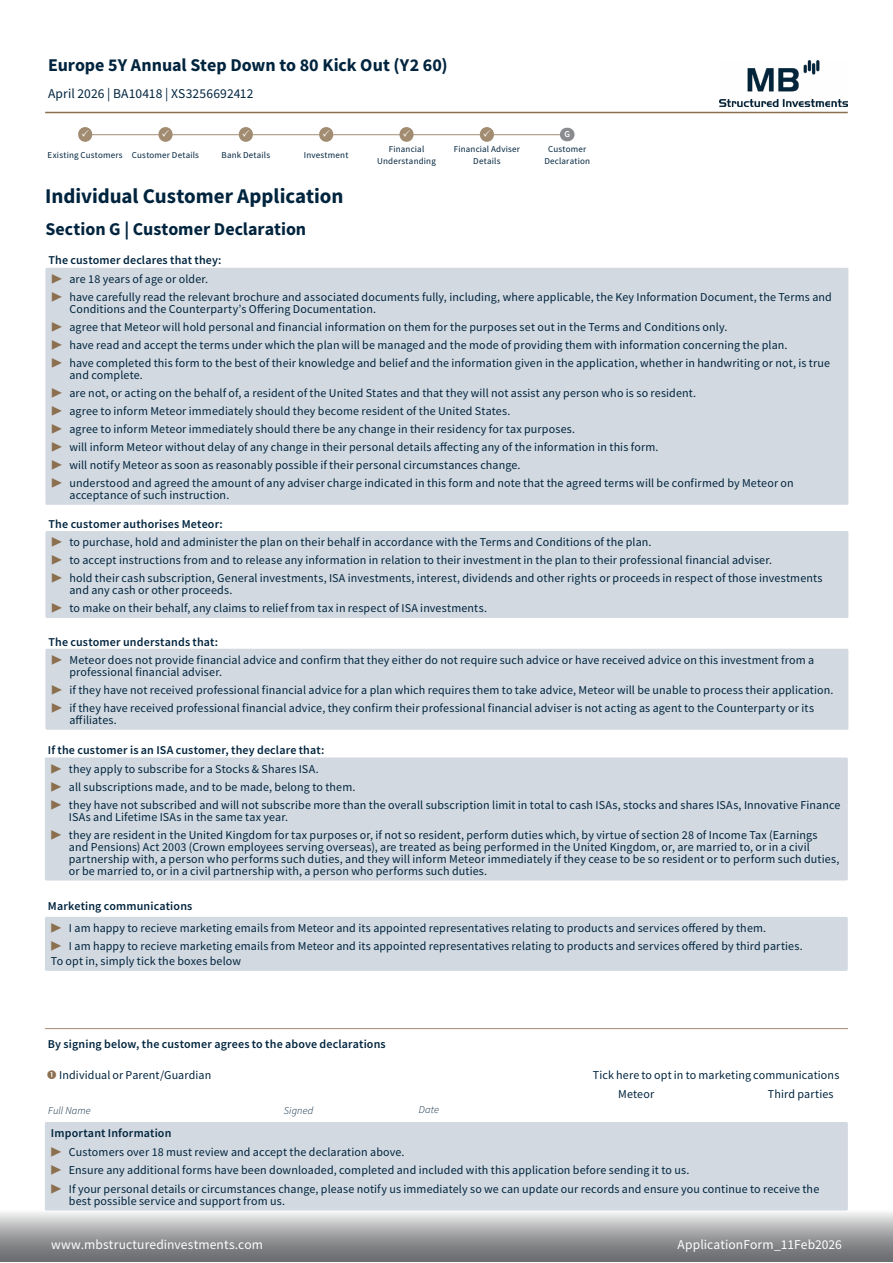
<style>
.page{position:relative;width:893px;height:1263px;background:#fff}
.page>*{position:absolute;margin:0;border:0;box-sizing:border-box;transform-origin:0 0}
.t1{font:700 21px "Source Sans Pro";color:#00243e}
.t2{font:700 18px "Source Sans Pro";color:#00243e}
.t3{font:13.5px "Source Sans Pro";letter-spacing:.005em;color:#fff}
.t4{font:13.5px "Source Sans Pro";letter-spacing:.01em;color:#00243e}
.t5{font:12px/18px "Source Sans Pro";letter-spacing:.01em;color:#00243e}
.t6{font:600 12px "Source Sans Pro";letter-spacing:.015em;color:#00243e}
.t7{font:italic 300 10.5px "Source Sans Pro";letter-spacing:.01em;color:#00243e}
.t8{font:9px/12px "Source Sans Pro";letter-spacing:.02em;color:#00243e;text-align:center}
.t9{font:600 9px "Source Sans Pro";color:#fff}
.s1{font-weight:600}
.s2{color:#8b6f4e}
</style>
<div class="page">
<hr style="left:45px;top:112px;width:803px;height:1px;background:#8b6f4e">
<svg style="left:0;top:1210px;width:893px;height:52px;background:#a4a5a7"></svg>
<div style="left:45px;top:1122px;width:803px;height:88px;background:#d2d9e0;border-radius:2px"></div>
<div style="left:45px;top:268px;width:803px;height:237px;background:#d2d9e0;border-radius:2px"></div>
<div style="left:45px;top:531px;width:803px;height:87px;background:#d2d9e0;border-radius:2px"></div>
<div style="left:45px;top:649px;width:803px;height:81px;background:#d2d9e0;border-radius:2px"></div>
<hr style="left:89px;top:134px;width:478px;height:1px;background:#a28c71">
<div style="left:78px;top:127px;width:14px;height:15px;background:#a28c71;border-radius:7px"></div>
<div style="left:158px;top:127px;width:15px;height:15px;background:#a28c71;border-radius:7px"></div>
<div style="left:239px;top:127px;width:14px;height:15px;background:#a28c71;border-radius:7px"></div>
<div style="left:319px;top:127px;width:14px;height:15px;background:#a28c71;border-radius:7px"></div>
<div style="left:399px;top:127px;width:15px;height:15px;background:#a28c71;border-radius:7px"></div>
<div style="left:480px;top:127px;width:14px;height:15px;background:#a28c71;border-radius:7px"></div>
<div style="left:560px;top:128px;width:15px;height:13px;background:#8a8b8e;border-radius:7px"></div>
<div style="left:45px;top:917px;width:803px;height:54px;background:#d2d9e0;border-radius:2px"></div>
<hr style="left:45px;top:1028px;width:803px;height:1px;background:#a28c71">
<div style="left:45px;top:757px;width:803px;height:123px;background:#d2d9e0;border-radius:2px"></div>
<img style="left:719px;top:60px;width:129px;height:46px">
<h2 class="t2" style="left:48px;top:52px;width:401px">Europe 5Y Annual Step Down to 80 Kick Out (Y2 60)</h2>
<p class="t4" style="left:48px;top:84px;width:207px">April 2026 | BA10418 | XS3256692412</p>
<p class="t9" style="left:564px;top:129px;width:7px">G</p>
<p class="t8" style="left:48px;top:149px;width:153px">Existing Customers Customer Details</p>
<p class="t8" style="left:221px;top:149px;width:50px">Bank Details</p>
<p class="t8" style="left:304px;top:149px;width:46px">Investment</p>
<p class="t8" style="left:377px;top:143px;width:60px">Financial<br>Understanding</p>
<p class="t8" style="left:454px;top:143px;width:68px">Financial Adviser<br>Details</p>
<p class="t8" style="left:544px;top:143px;width:47px">Customer<br>Declaration</p>
<h1 class="t1" style="left:45px;top:181px;width:300px">Individual Customer Application</h1>
<h2 class="t2" style="left:45px;top:217px;width:262px">Section G | Customer Declaration</h2>
<p class="t5" style="left:48px;top:251px;width:785px"><span class="s1">The customer declares that they:<br></span><span class="s2">▶</span> are 18 years of age or older.<br><span class="s2">▶</span> have carefully read the relevant brochure and associated documents fully, including, where applicable, the Key Information Document, the Terms and</p>
<p class="t5" style="left:51px;top:300px;width:780px;text-indent:18px">Conditions and the Counterparty’s Offering Documentation.<br><span class="s2">▶</span> agree that Meteor will hold personal and financial information on them for the purposes set out in the Terms and Conditions only.<br><span class="s2">▶</span> have read and accept the terms under which the plan will be managed and the mode of providing them with information concerning the plan.<br><span class="s2">▶</span> have completed this form to the best of their knowledge and belief and the information given in the application, whether in handwriting or not, is true</p>
<p class="t5" style="left:51px;top:366px;width:744px;text-indent:18px">and complete.<br><span class="s2">▶</span> are not, or acting on the behalf of, a resident of the United States and that they will not assist any person who is so resident.<br><span class="s2">▶</span> agree to inform Meteor immediately should they become resident of the United States.<br><span class="s2">▶</span> agree to inform Meteor immediately should there be any change in their residency for tax purposes.<br><span class="s2">▶</span> will inform Meteor without delay of any change in their personal details affecting any of the information in this form.<br><span class="s2">▶</span> will notify Meteor as soon as reasonably possible if their personal circumstances change.<br><span class="s2">▶</span> understood and agreed the amount of any adviser charge indicated in this form and note that the agreed terms will be confirmed by Meteor on</p>
<p class="t5" style="left:69px;top:486px;width:161px">acceptance of such instruction.</p>
<p class="t5" style="left:49px;top:515px;width:776px"><span class="s1">The customer authorises Meteor:<br></span><span class="s2">▶</span> to purchase, hold and administer the plan on their behalf in accordance with the Terms and Conditions of the plan.<br><span class="s2">▶</span> to accept instructions from and to release any information in relation to their investment in the plan to their professional financial adviser.<br><span class="s2">▶</span> hold their cash subscription, General investments, ISA investments, interest, dividends and other rights or proceeds in respect of those investments</p>
<p class="t5" style="left:51px;top:581px;width:437px;text-indent:18px">and any cash or other proceeds.<br><span class="s2">▶</span> to make on their behalf, any claims to relief from tax in respect of ISA investments.</p>
<p class="t5" style="left:48px;top:633px;width:767px"><span class="s1">The customer understands that:<br></span><span class="s2">▶</span> Meteor does not provide financial advice and confirm that they either do not require such advice or have received advice on this investment from a</p>
<p class="t5" style="left:51px;top:663px;width:784px;text-indent:18px">professional financial adviser.<br><span class="s2">▶</span> if they have not received professional financial advice for a plan which requires them to take advice, Meteor will be unable to process their application. <span class="s2">▶</span> if they have received professional financial advice, they confirm their professional financial adviser is not acting as agent to the Counterparty or its</p>
<p class="t5" style="left:69px;top:711px;width:49px">affiliates.</p>
<p class="t5" style="left:48px;top:741px;width:794px"><span class="s1">If the customer is an ISA customer, they declare that:<br></span><span class="s2">▶</span> they apply to subscribe for a Stocks &amp; Shares ISA.<br><span class="s2">▶</span> all subscriptions made, and to be made, belong to them.<br><span class="s2">▶</span> they have not subscribed and will not subscribe more than the overall subscription limit in total to cash ISAs, stocks and shares ISAs, Innovative Finance</p>
<p class="t5" style="left:51px;top:807px;width:768px;text-indent:18px">ISAs and Lifetime ISAs in the same tax year.<br><span class="s2">▶</span> they are resident in the United Kingdom for tax purposes or, if not so resident, perform duties which, by virtue of section 28 of Income Tax (Earnings</p>
<p class="t5" style="left:69px;top:840px;width:772px;line-height:12px">and Pensions) Act 2003 (Crown employees serving overseas), are treated as being performed in the United Kingdom, or, are married to, or in a civil partnership with, a person who performs such duties, and they will inform Meteor immediately if they cease to be so resident or to perform such duties, or be married to, or in a civil partnership with, a person who performs such duties.</p>
<p class="t5" style="left:48px;top:896px;width:720px;line-height:21.5px"><span class="s1">Marketing communications<br></span><span class="s2">▶</span> I am happy to recieve marketing emails from Meteor and its appointed representatives relating to products and services offered by them.</p>
<p class="t5" style="left:51px;top:938px;width:753px;line-height:15px"><span class="s2">▶</span> I am happy to recieve marketing emails from Meteor and its appointed representatives relating to products and services offered by third parties.<br>To opt in, simply tick the boxes below</p>
<p class="t6" style="left:48px;top:1036px;width:339px">By signing below, the customer agrees to the above declarations</p>
<p class="t5" style="left:59px;top:1066px;width:153px">Individual or Parent/Guardian</p>
<p class="t7" style="left:48px;top:1104px;width:44px">Full Name</p>
<p class="t7" style="left:284px;top:1104px;width:31px">Signed</p>
<p class="t7" style="left:419px;top:1103px;width:22px">Date</p>
<p class="t5" style="left:618px;top:1065px;width:223px;line-height:18.8px;text-indent:-25px">Tick here to opt in to marketing communications<br>Meteor</p>
<p class="t5" style="left:768px;top:1084px;width:67px">Third parties</p>
<p class="t5" style="left:51px;top:1123px;width:355px;line-height:19.5px"><span class="s1">Important Information<br></span><span class="s2">▶</span> Customers over 18 must review and accept the declaration above.</p>
<p class="t5" style="left:51px;top:1161px;width:770px"><span class="s2">▶</span> Ensure any additional forms have been downloaded, completed and included with this application before sending it to us.<br><span class="s2">▶</span> If your personal details or circumstances change, please notify us immediately so we can update our records and ensure you continue to receive the</p>
<p class="t5" style="left:69px;top:1191px;width:218px">best possible service and support from us.</p>
<p class="t3" style="left:51px;top:1236px;width:213px">www.mbstructuredinvestments.com</p>
<p class="t3" style="left:678px;top:1236px;width:166px">ApplicationForm_11Feb2026</p>
</div>
